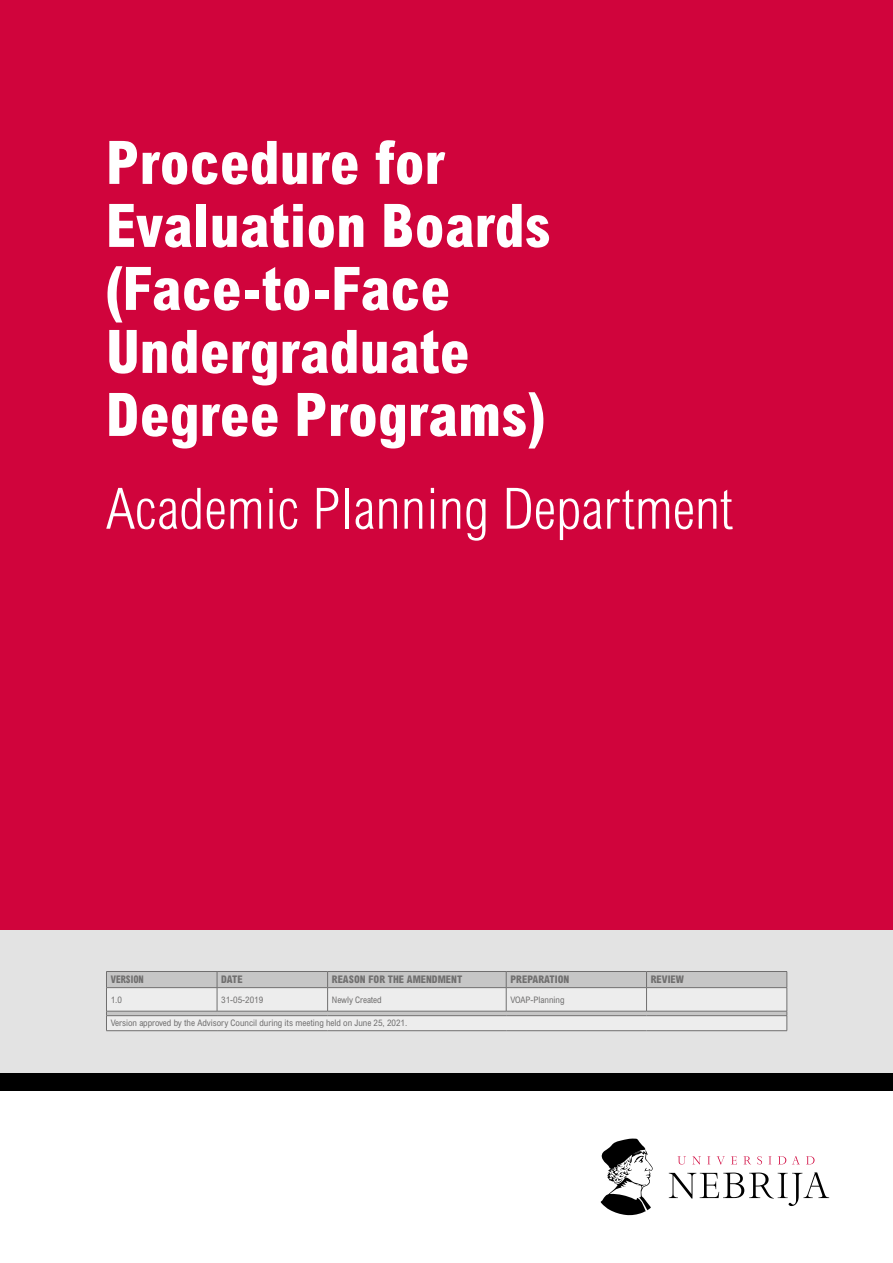
<style>
.page{position:relative;width:893px;height:1263px;background:#fff}
.page>*{position:absolute;margin:0;border:0;box-sizing:border-box;transform-origin:0 0}
.t1{font:800 condensed 60px/63px "Arial MT Pro";color:#fff}
.t2{font:300 condensed 57px "Arial MT Pro";color:#fff}
.t3{font:800 condensed 10.5px "Arial MT Pro";color:#706f6f}
.t4{font:800 condensed 10.5px "Arial MT Pro";color:#706f6f;scale:.9 1}
.t5{font:condensed 9px "Arial MT Pro";color:#706f6f}
</style>
<div class="page">
<div style="left:0;top:929px;width:893px;height:144px;background:#e3e3e3"></div>
<div style="left:0;top:1073px;width:893px;height:18px;background:#000"></div>
<div style="left:0;top:0;width:893px;height:929px;background:#d0043c"></div>
<svg style="left:600px;top:1138px;width:53px;height:77px"></svg>
<svg style="left:677px;top:1156px;width:137px;height:8px"></svg>
<svg style="left:669px;top:1172px;width:160px;height:34px"></svg>
<svg style="left:106px;top:971px;width:682px;height:60px"></svg>
<hr style="left:106px;top:1030px;width:111px;height:1px;background:#706f6f">
<hr style="left:217px;top:1030px;width:111px;height:1px;background:#706f6f">
<hr style="left:328px;top:1030px;width:178px;height:1px;background:#706f6f">
<hr style="left:506px;top:1030px;width:140px;height:1px;background:#706f6f">
<hr style="left:646px;top:1030px;width:141px;height:1px;background:#706f6f">
<h1 class="t1" style="left:106px;top:133px;width:446px">Procedure for<br>Evaluation Boards (Face-to-Face<br>Undergraduate<br>Degree Programs)</h1>
<h2 class="t2" style="left:106px;top:476px;width:628px">Academic Planning Department</h2>
<p class="t4" style="left:111px;top:973px;width:38px">VERSION</p>
<p class="t3" style="left:221px;top:973px;width:23px">DATE</p>
<p class="t3" style="left:332px;top:973px;width:132px">REASON FOR THE AMENDMENT</p>
<p class="t3" style="left:510px;top:973px;width:60px">PREPARATION</p>
<p class="t3" style="left:651px;top:973px;width:35px">REVIEW</p>
<p class="t5" style="left:111px;top:994px;width:13px">1.0</p>
<p class="t5" style="left:221px;top:994px;width:43px">31-05-2019</p>
<p class="t5" style="left:332px;top:994px;width:51px">Newly Created</p>
<p class="t5" style="left:510px;top:994px;width:56px">VOAP-Planning</p>
<p class="t5" style="left:111px;top:1018px;width:298px">Version approved by the Advisory Council during its meeting held on June 25, 2021.</p>
</div>
